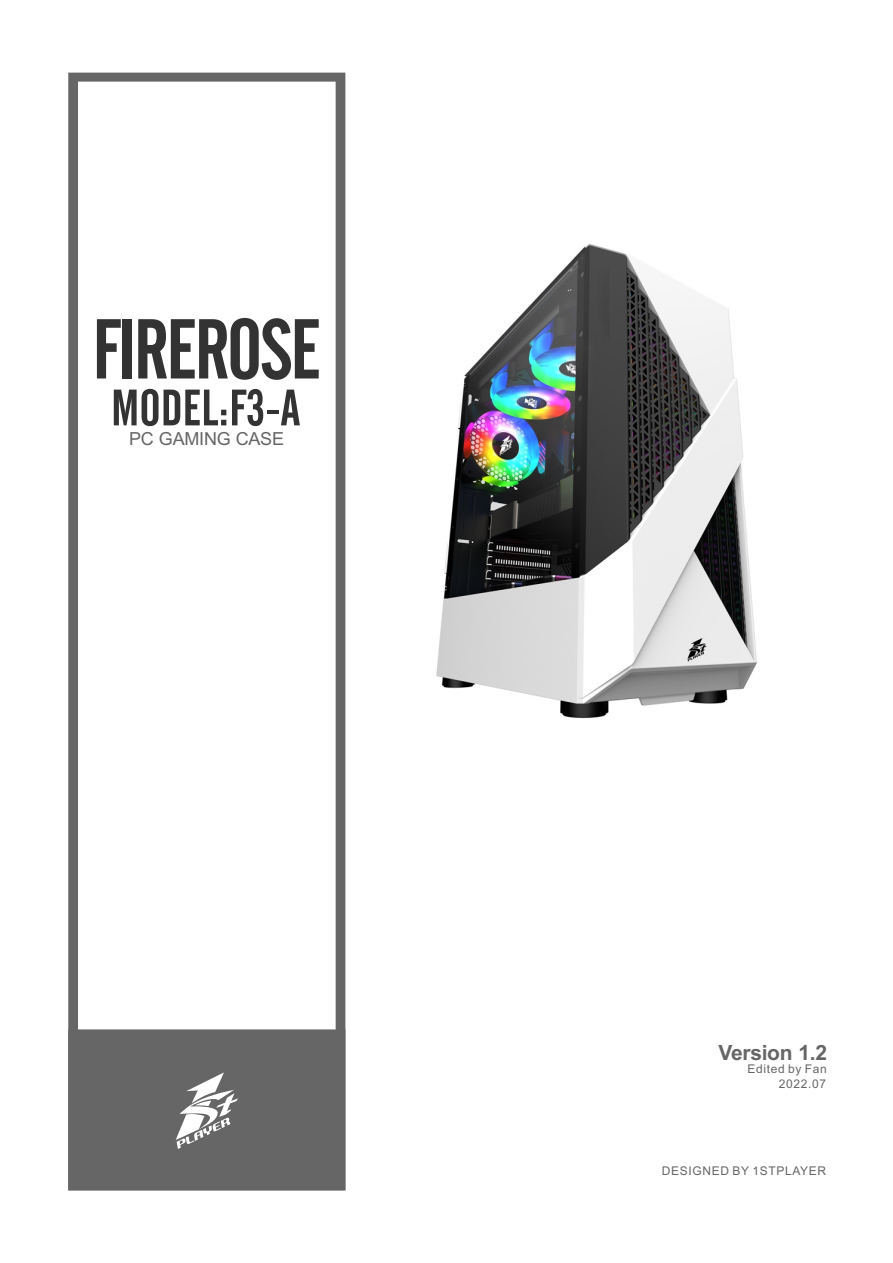
<style>
.page{position:relative;width:893px;height:1263px;background:#fff}
.page>*{position:absolute;margin:0;border:0;box-sizing:border-box;transform-origin:0 0}
.t1{font:84px "Alternate Gothic No 2 BT";letter-spacing:-.03em;color:#333}
.t2{font:50.7px "Alternate Gothic No 2 BT";color:#333}
.t3{font:700 21px "Arial";letter-spacing:-.015em;color:#666}
.t4{font:18px "Arial";letter-spacing:-.015em;color:#666}
.t5{font:12px/15.1px "Arial";letter-spacing:.055em;color:#666;text-align:right}
</style>
<div class="page">
<svg style="left:68px;top:73px;width:277px;height:956px"></svg>
<div style="left:68px;top:1029px;width:277px;height:161px;background:#666"></div>
<img style="left:436px;top:244px;width:321px;height:475px">
<h1 class="t1" style="left:92px;top:315px;width:230px">FIREROSE</h1>
<h2 class="t2" style="left:111px;top:387px;width:191px">MODEL:F3-A</h2>
<h3 class="t4" style="left:129px;top:432px;width:156px">PC GAMING CASE</h3>
<h3 class="t3" style="left:718px;top:1045px;width:110px">Version 1.2</h3>
<p class="t5" style="left:747px;top:1062px;width:81px">Edited by Fan<br>2022.07</p>
<p class="t5" style="left:662px;top:1164px;width:166px">DESIGNED BY 1STPLAYER</p>
</div>
